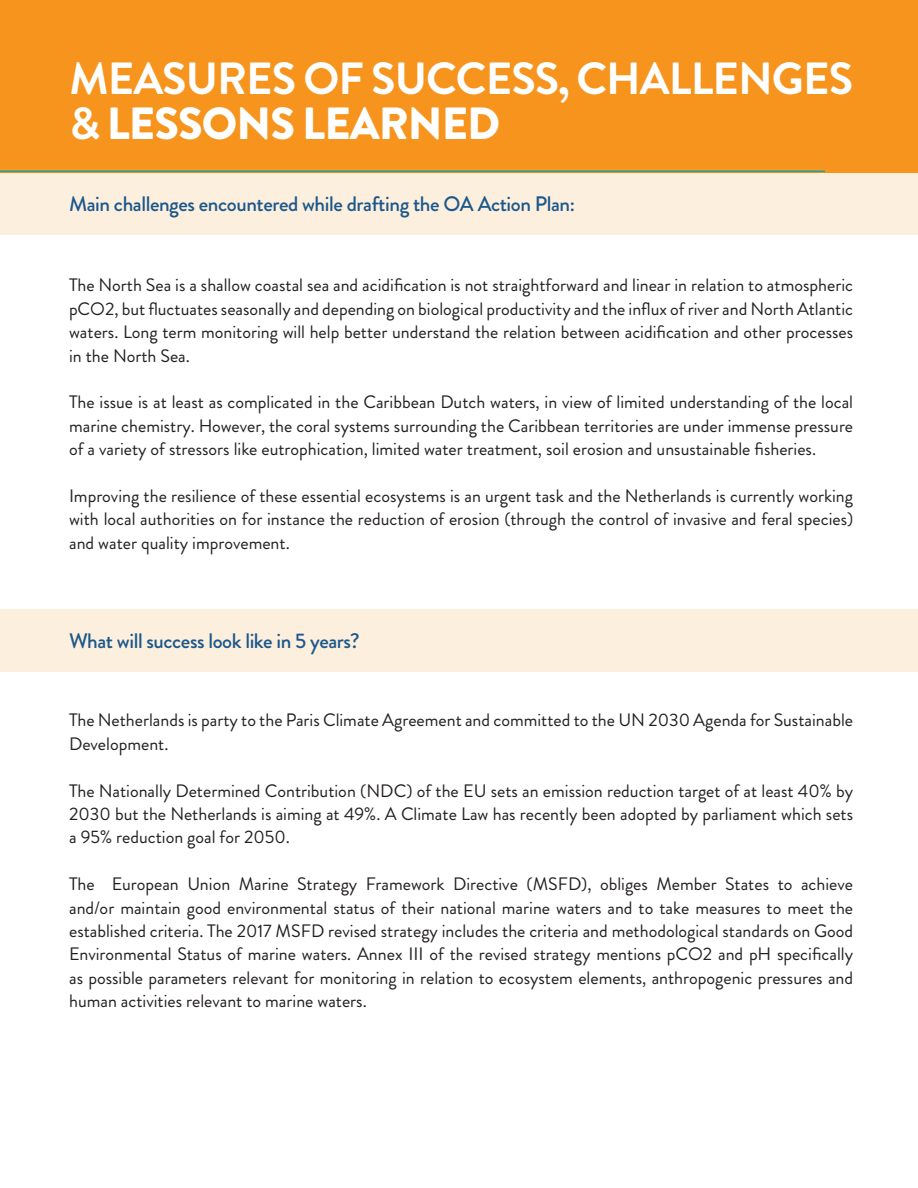
<style>
.page{position:relative;width:918px;height:1188px;background:#fff}
.page>*{position:absolute;margin:0;border:0;box-sizing:border-box;transform-origin:0 0}
.t1{font:700 45px/45px "Brandon Grotesque";letter-spacing:-.02em;color:#fff}
.t2{font:500 21px "Brandon Grotesque";letter-spacing:-.02em;color:#1b588c}
.t3{font:18px/23.4px "Brandon Grotesque";color:#231f20;text-align:justify}
.s1{font-weight:900}
</style>
<div class="page">
<div style="left:0;top:0;width:918px;height:172px;background:#f7941d"></div>
<div style="left:0;top:172px;width:918px;height:63px;background:#fdefdd"></div>
<div style="left:0;top:609px;width:918px;height:63px;background:#fdefdd"></div>
<hr style="left:0;top:171px;width:825px;height:1px;background:#12a79d">
<p class="t1" style="left:69px;top:56px;width:785px">MEASURES OF SUCCESS, CHALLENGES &amp; <span class="s1">LESSONS LEARNED</span></p>
<p class="t2" style="left:69px;top:189px;width:507px">Main challenges encountered while drafting the OA Action Plan:</p>
<p class="t3" style="left:69px;top:274px;width:786px">The North Sea is a shallow coastal sea and acidification is not straightforward and linear in relation to atmospheric pCO2, but fluctuates seasonally and depending on biological productivity and the influx of river and North Atlantic waters. Long term monitoring will help better understand the relation between acidification and other processes in the North Sea.</p>
<p class="t3" style="left:69px;top:391px;width:786px">The issue is at least as complicated in the Caribbean Dutch waters, in view of limited understanding of the local marine chemistry. However, the coral systems surrounding the Caribbean territories are under immense pressure of a variety of stressors like eutrophication, limited water treatment, soil erosion and unsustainable fisheries.</p>
<p class="t3" style="left:69px;top:484px;width:786px">Improving the resilience of these essential ecosystems is an urgent task and the Netherlands is currently working with local authorities on for instance the reduction of erosion (through the control of invasive and feral species) and water quality improvement.</p>
<p class="t2" style="left:69px;top:626px;width:292px">What will success look like in 5 years?</p>
<p class="t3" style="left:69px;top:709px;width:785px">The Netherlands is party to the Paris Climate Agreement and committed to the UN 2030 Agenda for Sustainable<br>Development.</p>
<p class="t3" style="left:69px;top:779px;width:786px">The Nationally Determined Contribution (NDC) of the EU sets an emission reduction target of at least 40% by 2030 but the Netherlands is aiming at 49%. A Climate Law has recently been adopted by parliament which sets a 95% reduction goal for 2050.</p>
<p class="t3" style="left:69px;top:873px;width:786px">The European Union Marine Strategy Framework Directive (MSFD), obliges Member States to achieve and/or maintain good environmental status of their national marine waters and to take measures to meet the established criteria. The 2017 MSFD revised strategy includes the criteria and methodological standards on Good Environmental Status of marine waters. Annex III of the revised strategy mentions pCO2 and pH specifically as possible parameters relevant for monitoring in relation to ecosystem elements, anthropogenic pressures and human activities relevant to marine waters.</p>
</div>
